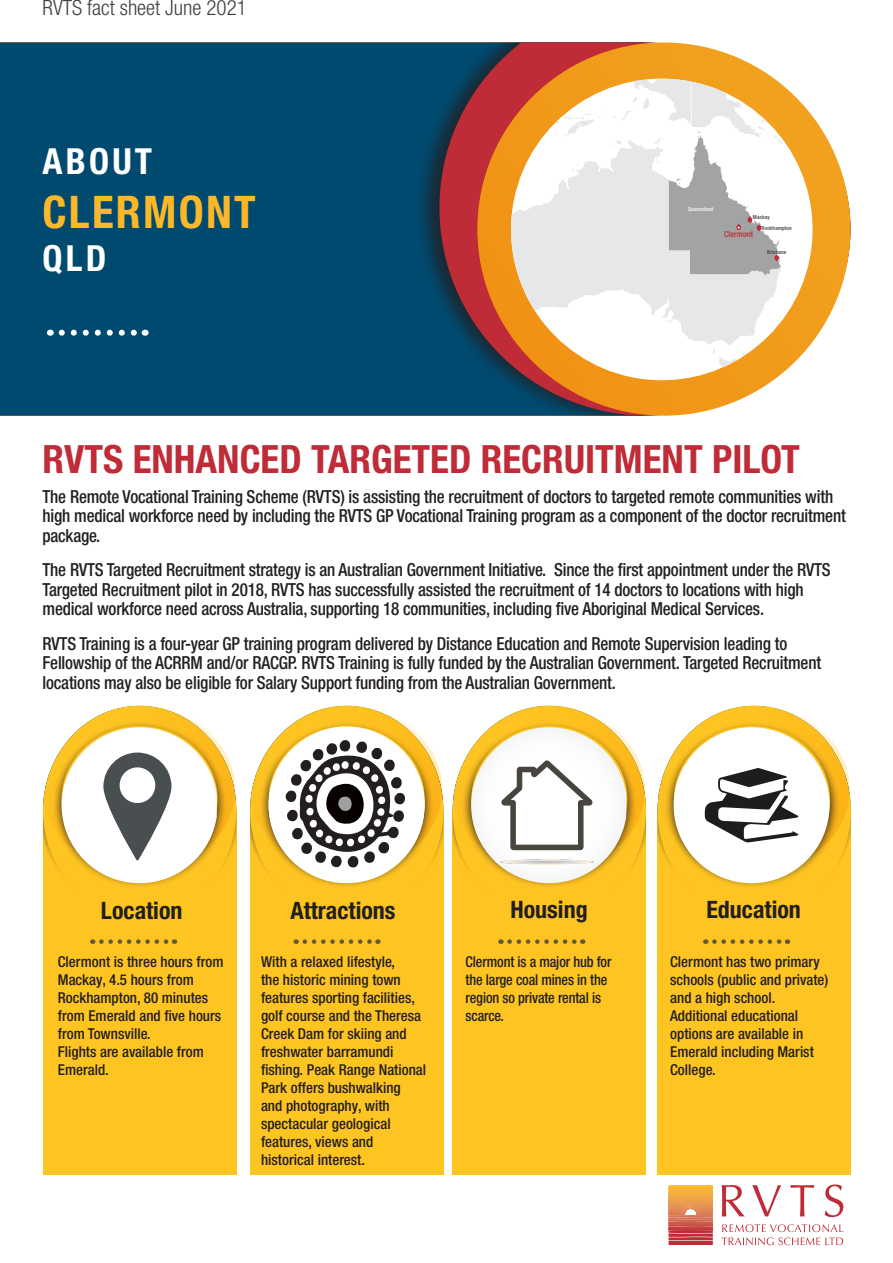
<style>
.page{position:relative;width:893px;height:1263px;background:#fff}
.page>*{position:absolute;margin:0;border:0;box-sizing:border-box;transform-origin:0 0}
.Slogan_3{font:700 condensed 45px "Helvetica Neue LT Pro";letter-spacing:.05em;color:#fcb828}
.t1{font:700 condensed 39px "Helvetica Neue LT Pro";color:#bf2b37}
.Slogan{font:700 condensed 36px "Helvetica Neue LT Pro";letter-spacing:.09em;color:#fff}
.Subtitle{font:700 condensed 24px "Helvetica Neue LT Pro";color:#231f20}
.t2{font:300 condensed 21px "Helvetica Neue LT Pro";color:#3e3e3f}
.t3{font:500 condensed 18px/19.5px "Helvetica Neue LT Pro";letter-spacing:-.01em;color:#231f20;scale:.95 1}
.Text_2{font:500 condensed 15px/18px "Helvetica Neue LT Pro";color:#231f20}
.Text_2-2{font:500 condensed 15px/18px "Helvetica Neue LT Pro";color:#231f20;scale:.95 1}
.t4{font:500 condensed 8.25px "Helvetica Neue LT Pro";letter-spacing:.005em;color:#bf2b37}
.t5{font:500 condensed 5.55px "Helvetica Neue LT Pro";letter-spacing:.02em;color:#3e3e3f}
.t6{font:500 condensed 5.55px "Helvetica Neue LT Pro";color:#fff}
</style>
<div class="page">
<div style="left:43px;top:911px;width:193px;height:263px;background:#fec422"></div>
<div style="left:43px;top:706px;width:193px;height:205px;background:#231f20;opacity:.75"></div>
<div style="left:43px;top:706px;width:193px;height:210px;background:#fec422;border-radius:50%"></div>
<svg style="left:43px;top:706px;width:192px;height:166px"></svg>
<div style="left:52px;top:721px;width:175px;height:167px;background:#231f20;opacity:.8"></div>
<div style="left:250px;top:911px;width:193px;height:263px;background:#fec422"></div>
<div style="left:250px;top:706px;width:193px;height:205px;background:#231f20;opacity:.75"></div>
<div style="left:250px;top:706px;width:193px;height:210px;background:#fec422;border-radius:50%"></div>
<svg style="left:250px;top:706px;width:192px;height:166px"></svg>
<div style="left:259px;top:721px;width:175px;height:167px;background:#231f20;opacity:.8"></div>
<div style="left:453px;top:911px;width:193px;height:263px;background:#fec422"></div>
<div style="left:453px;top:706px;width:193px;height:205px;background:#231f20;opacity:.75"></div>
<div style="left:453px;top:706px;width:193px;height:210px;background:#fec422;border-radius:50%"></div>
<svg style="left:453px;top:706px;width:192px;height:166px"></svg>
<div style="left:461px;top:721px;width:176px;height:167px;background:#231f20;opacity:.8"></div>
<div style="left:657px;top:911px;width:194px;height:263px;background:#fec422"></div>
<div style="left:657px;top:706px;width:194px;height:205px;background:#231f20;opacity:.75"></div>
<div style="left:657px;top:706px;width:194px;height:210px;background:#fec422;border-radius:50%"></div>
<svg style="left:657px;top:706px;width:193px;height:166px"></svg>
<div style="left:664px;top:721px;width:175px;height:167px;background:#231f20;opacity:.8"></div>
<svg style="left:101px;top:939px;width:74px;height:5px"></svg>
<svg style="left:305px;top:939px;width:73px;height:5px"></svg>
<svg style="left:510px;top:939px;width:73px;height:5px"></svg>
<svg style="left:714px;top:939px;width:74px;height:5px"></svg>
<div style="left:674px;top:727px;width:156px;height:156px;background:#fff;border-radius:78px"></div>
<svg style="left:705px;top:768px;width:94px;height:74px"></svg>
<svg style="left:471px;top:727px;width:155px;height:156px;background:#ede2c4"></svg>
<svg style="left:62px;top:727px;width:155px;height:156px;background:#e0d5b8"></svg>
<div style="left:0;top:43px;width:415px;height:373px;background:#004a70"></div>
<div style="left:415px;top:43px;width:435px;height:373px;background:#231f20;opacity:.75"></div>
<svg style="left:439px;top:43px;width:411px;height:373px"></svg>
<div style="left:477px;top:43px;width:373px;height:373px;background:#f19a1a;border-radius:50%"></div>
<svg style="left:62px;top:330px;width:77px;height:6px"></svg>
<div style="left:511px;top:79px;width:301px;height:301px;background:#fff;border-radius:50%"></div>
<svg style="left:511px;top:275px;width:270px;height:71px;fill:#eae7e9"></svg>
<svg style="left:712px;top:348px;width:33px;height:24px"></svg>
<svg style="left:511px;top:79px;width:301px;height:196px"></svg>
<svg style="left:722px;top:1185px;width:23px;height:31px"></svg>
<svg style="left:752px;top:1185px;width:29px;height:31px"></svg>
<svg style="left:790px;top:1185px;width:24px;height:31px"></svg>
<svg style="left:825px;top:1184px;width:18px;height:33px"></svg>
<svg style="left:721px;top:1224px;width:122px;height:21px"></svg>
<svg style="left:668px;top:1185px;width:1px;height:60px"></svg>
<hr style="left:669px;top:1229px;width:44px;height:1px;background:#c23b3c">
<hr style="left:669px;top:1228px;width:44px;height:1px;background:#c4403e">
<hr style="left:669px;top:1227px;width:44px;height:1px;background:#c54642">
<hr style="left:669px;top:1217px;width:44px;height:1px;background:#d57253">
<hr style="left:669px;top:1216px;width:44px;height:1px;background:#d77554">
<svg style="left:669px;top:1230px;width:44px;height:15px"></svg>
<hr style="left:669px;top:1226px;width:44px;height:1px;background:#c74b44">
<hr style="left:669px;top:1225px;width:44px;height:1px;background:#c95045">
<hr style="left:669px;top:1224px;width:44px;height:1px;background:#ca5647">
<hr style="left:669px;top:1223px;width:44px;height:1px;background:#cc5a4a">
<hr style="left:669px;top:1222px;width:44px;height:1px;background:#ce5f4c">
<hr style="left:669px;top:1215px;width:44px;height:1px;background:#d87855">
<hr style="left:669px;top:1214px;width:44px;height:1px;background:#da7c55">
<hr style="left:669px;top:1213px;width:44px;height:1px;background:#db7f55">
<hr style="left:669px;top:1212px;width:44px;height:1px;background:#dd8256">
<hr style="left:669px;top:1211px;width:44px;height:1px;background:#de8656">
<hr style="left:669px;top:1210px;width:44px;height:1px;background:#df8856">
<hr style="left:669px;top:1209px;width:44px;height:1px;background:#e18b56">
<hr style="left:669px;top:1208px;width:44px;height:1px;background:#e28e55">
<hr style="left:669px;top:1207px;width:44px;height:1px;background:#e49054">
<hr style="left:669px;top:1206px;width:44px;height:1px;background:#e69353">
<hr style="left:669px;top:1205px;width:44px;height:1px;background:#e79553">
<hr style="left:669px;top:1204px;width:44px;height:1px;background:#e89853">
<hr style="left:669px;top:1203px;width:44px;height:1px;background:#ea9b51">
<hr style="left:669px;top:1202px;width:44px;height:1px;background:#eb9d50">
<hr style="left:669px;top:1201px;width:44px;height:1px;background:#ec9f4e">
<hr style="left:669px;top:1200px;width:44px;height:1px;background:#eea14c">
<hr style="left:669px;top:1199px;width:44px;height:1px;background:#efa34b">
<hr style="left:669px;top:1198px;width:44px;height:1px;background:#f0a648">
<hr style="left:669px;top:1197px;width:44px;height:1px;background:#f1a846">
<hr style="left:669px;top:1196px;width:44px;height:1px;background:#f3a944">
<hr style="left:669px;top:1195px;width:44px;height:1px;background:#f4ab42">
<hr style="left:669px;top:1194px;width:44px;height:1px;background:#f5ad40">
<hr style="left:669px;top:1193px;width:44px;height:1px;background:#f6ae3e">
<hr style="left:669px;top:1192px;width:44px;height:1px;background:#f7b13b">
<hr style="left:669px;top:1191px;width:44px;height:1px;background:#f8b239">
<hr style="left:669px;top:1190px;width:44px;height:1px;background:#f9b337">
<hr style="left:669px;top:1189px;width:44px;height:1px;background:#fab434">
<hr style="left:669px;top:1188px;width:44px;height:1px;background:#fbb533">
<hr style="left:669px;top:1187px;width:44px;height:1px;background:#fab62d">
<hr style="left:669px;top:1186px;width:44px;height:1px;background:#fbb72a">
<hr style="left:669px;top:1185px;width:44px;height:1px;background:#fcb829">
<hr style="left:669px;top:1221px;width:44px;height:1px;background:#cf624d">
<hr style="left:669px;top:1220px;width:44px;height:1px;background:#d1674f">
<hr style="left:669px;top:1219px;width:44px;height:1px;background:#d26b51">
<hr style="left:669px;top:1218px;width:44px;height:1px;background:#d46f52">
<div style="left:269px;top:726px;width:156px;height:156px;background:#fff;border-radius:78px"></div>
<svg style="left:285px;top:738px;width:133px;height:148px"></svg>
<p class="t2" style="left:43px;top:-4px;width:206px">RVTS fact sheet June 2021</p>
<p class="Slogan" style="left:43px;top:139px;width:111px">ABOUT</p>
<p class="Slogan_3" style="left:43px;top:185px;width:215px">CLERMONT</p>
<p class="Slogan" style="left:43px;top:236px;width:65px">QLD</p>
<p class="t6" style="left:688px;top:206px;width:26px">Queensland</p>
<p class="t5" style="left:753px;top:214px;width:18px">Mackay</p>
<p class="t5" style="left:767px;top:249px;width:21px">Brisbane</p>
<p class="t5" style="left:762px;top:225px;width:32px">Rockhampton</p>
<p class="t4" style="left:724px;top:229px;width:30px">Clermont</p>
<p class="t1" style="left:43px;top:436px;width:759px">RVTS ENHANCED TARGETED RECRUITMENT PILOT</p>
<p class="t3" style="left:43px;top:486px;width:847px">The Remote Vocational Training Scheme (RVTS) is assisting the recruitment of doctors to targeted remote communities with high medical workforce need by including the RVTS GP Vocational Training program as a component of the doctor recruitment package.</p>
<p class="t3" style="left:43px;top:560px;width:831px">The RVTS Targeted Recruitment strategy is an Australian Government Initiative. Since the first appointment under the RVTS<br>Targeted Recruitment pilot in 2018, RVTS has successfully assisted the recruitment of 14 doctors to locations with high medical workforce need across Australia, supporting 18 communities, including five Aboriginal Medical Services.</p>
<p class="t3" style="left:43px;top:633px;width:821px">RVTS Training is a four-year GP training program delivered by Distance Education and Remote Supervision leading to<br>Fellowship of the ACRRM and/or RACGP. RVTS Training is fully funded by the Australian Government. Targeted Recruitment locations may also be eligible for Salary Support funding from the Australian Government.</p>
<p class="Subtitle" style="left:101px;top:896px;width:83px">Location</p>
<p class="Text_2" style="left:58px;top:952px;width:167px">Clermont is three hours from<br>Mackay, 4.5 hours from<br>Rockhampton, 80 minutes from Emerald and five hours from Townsville.</p>
<p class="Text_2" style="left:58px;top:1042px;width:147px">Flights are available from<br>Emerald.</p>
<p class="Subtitle" style="left:290px;top:896px;width:107px">Attractions</p>
<p class="Text_2" style="left:261px;top:952px;width:167px">With a relaxed lifestyle,<br>the historic mining town features sporting facilities, golf course and the Theresa<br>Creek Dam for skiing and freshwater barramundi fishing. Peak Range National<br>Park offers bushwalking<br>and photography, with spectacular geological features, views and historical interest.</p>
<p class="Subtitle" style="left:510px;top:895px;width:79px">Housing</p>
<p class="Text_2-2" style="left:466px;top:952px;width:155px">Clermont is a major hub for the large coal mines in the region so private rental is scarce.</p>
<p class="Subtitle" style="left:706px;top:895px;width:96px">Education</p>
<p class="Text_2" style="left:670px;top:952px;width:160px">Clermont has two primary schools (public and private) and a high school.<br>Additional educational options are available in<br>Emerald including Marist<br>College.</p>
</div>
